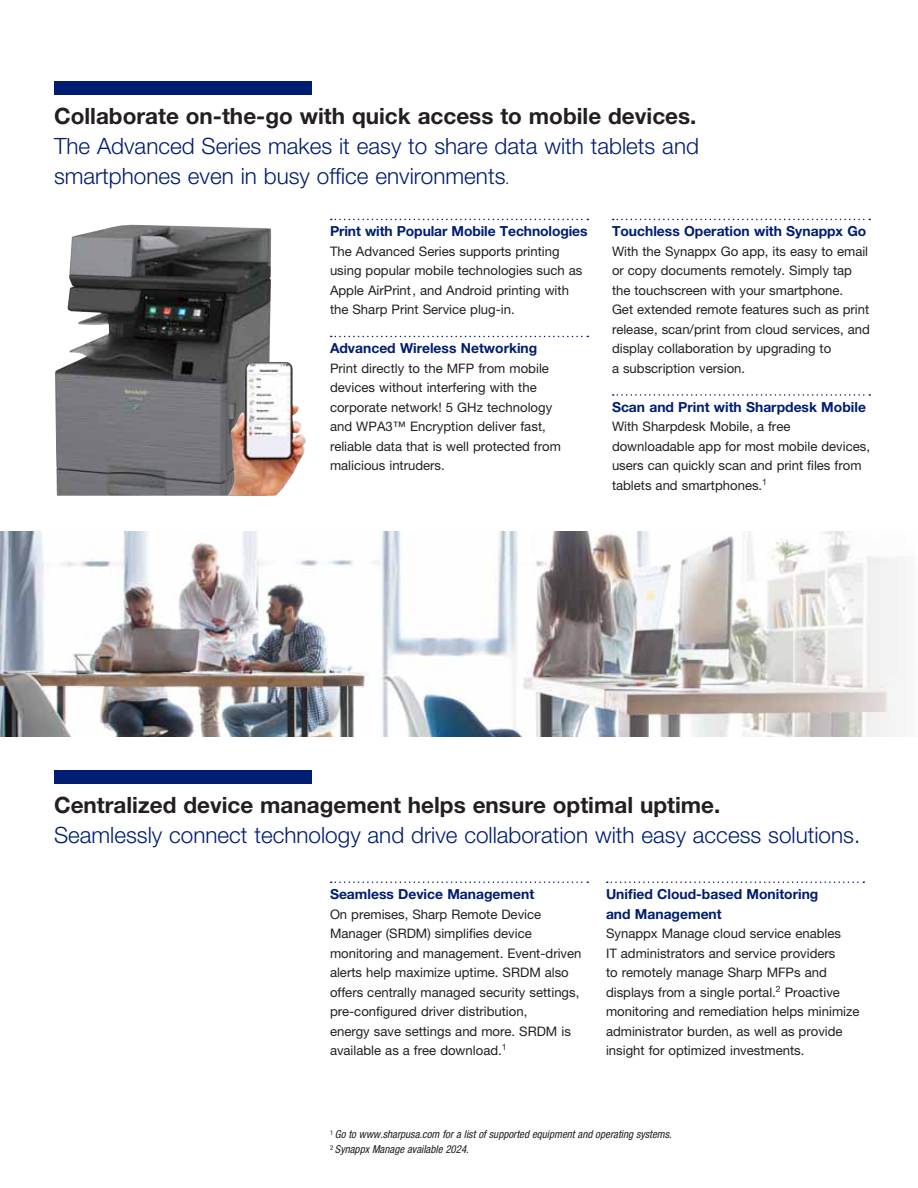
<style>
.page{position:relative;width:918px;height:1188px;background:#fff}
.page>*{position:absolute;margin:0;border:0;box-sizing:border-box;transform-origin:0 0}
.t1{font:300 22.5px/30px "Helvetica Neue LT Std";color:#001d71}
.t2{font:700 22.5px "Helvetica Neue LT Std";color:#231f20}
.t3{font:700 13.8px/19.5px "Helvetica Neue LT Std";color:#001d71}
.t4{font:13.2px/19.5px "Helvetica Neue LT Std";color:#231f20}
.t5{font:italic condensed 10.8px/15px "Helvetica Neue LT Std";color:#231f20}
.s1{font-weight:400;font-size:13.2px;color:#231f20}
</style>
<div class="page">
<div style="left:54px;top:81px;width:258px;height:13px;background:#001d71"></div>
<img style="left:55px;top:225px;width:216px;height:271px">
<img style="left:228px;top:362px;width:78px;height:134px">
<svg style="left:331px;top:219px;width:257px;height:1px"></svg>
<svg style="left:331px;top:336px;width:257px;height:1px"></svg>
<svg style="left:613px;top:219px;width:257px;height:1px"></svg>
<svg style="left:613px;top:394px;width:257px;height:2px"></svg>
<img style="left:0;top:531px;width:898px;height:205px">
<div style="left:54px;top:770px;width:258px;height:14px;background:#001d71"></div>
<svg style="left:331px;top:881px;width:257px;height:2px"></svg>
<svg style="left:607px;top:881px;width:257px;height:2px"></svg>
<h1 class="t2" style="left:54px;top:108px;width:644px">Collaborate on-the-go with quick access to mobile devices.</h1>
<h1 class="t1" style="left:54px;top:134px;width:647px">The Advanced Series makes it easy to share data with tablets and smartphones even in busy office environments<span class="s1">.</span></h1>
<p class="t3" style="left:330px;top:223px;width:259px">Print with Popular Mobile Technologies</p>
<p class="t4" style="left:330px;top:243px;width:254px">The Advanced Series supports printing using popular mobile technologies such as Apple AirPrint , and Android printing with the Sharp Print Service plug-in.</p>
<p class="t3" style="left:330px;top:340px;width:209px">Advanced Wireless Networking</p>
<p class="t4" style="left:330px;top:360px;width:232px">Print directly to the MFP from mobile devices without interfering with the corporate network! 5 GHz technology and WPA3™ Encryption deliver fast, reliable data that is well protected from malicious intruders.</p>
<p class="t3" style="left:612px;top:223px;width:256px">Touchless Operation with Synappx Go</p>
<p class="t4" style="left:612px;top:243px;width:259px">With the Synappx Go app, its easy to email or copy documents remotely. Simply tap the touchscreen with your smartphone.<br>Get extended remote features such as print release, scan/print from cloud services, and display collaboration by upgrading to<br>a subscription version.</p>
<p class="t3" style="left:612px;top:399px;width:255px">Scan and Print with Sharpdesk Mobile</p>
<p class="t4" style="left:612px;top:419px;width:260px">With Sharpdesk Mobile, a free downloadable app for most mobile devices, users can quickly scan and print files from tablets and smartphones.<sup>1</sup></p>
<h1 class="t2" style="left:54px;top:797px;width:668px">Centralized device management helps ensure optimal uptime.</h1>
<h1 class="t1" style="left:54px;top:823px;width:808px">Seamlessly connect technology and drive collaboration with easy access solutions.</h1>
<p class="t3" style="left:330px;top:886px;width:206px">Seamless Device Management</p>
<p class="t4" style="left:330px;top:906px;width:253px">On premises, Sharp Remote Device Manager (SRDM) simplifies device monitoring and management. Event-driven alerts help maximize uptime. SRDM also offers centrally managed security settings, pre-configured driver distribution,<br>energy save settings and more. SRDM is available as a free download.<sup>1</sup></p>
<p class="t3" style="left:606px;top:886px;width:214px">Unified Cloud-based Monitoring and Management</p>
<p class="t4" style="left:606px;top:925px;width:255px">Synappx Manage cloud service enables<br>IT administrators and service providers<br>to remotely manage Sharp MFPs and displays from a single portal.<sup>2</sup> Proactive monitoring and remediation helps minimize administrator burden, as well as provide insight for optimized investments.</p>
<p class="t5" style="left:330px;top:1128px;width:343px"><sup>1</sup> Go to www.sharpusa.com for a list of supported equipment and operating systems.<br><sup>2</sup> Synappx Manage available 2024.</p>
</div>
